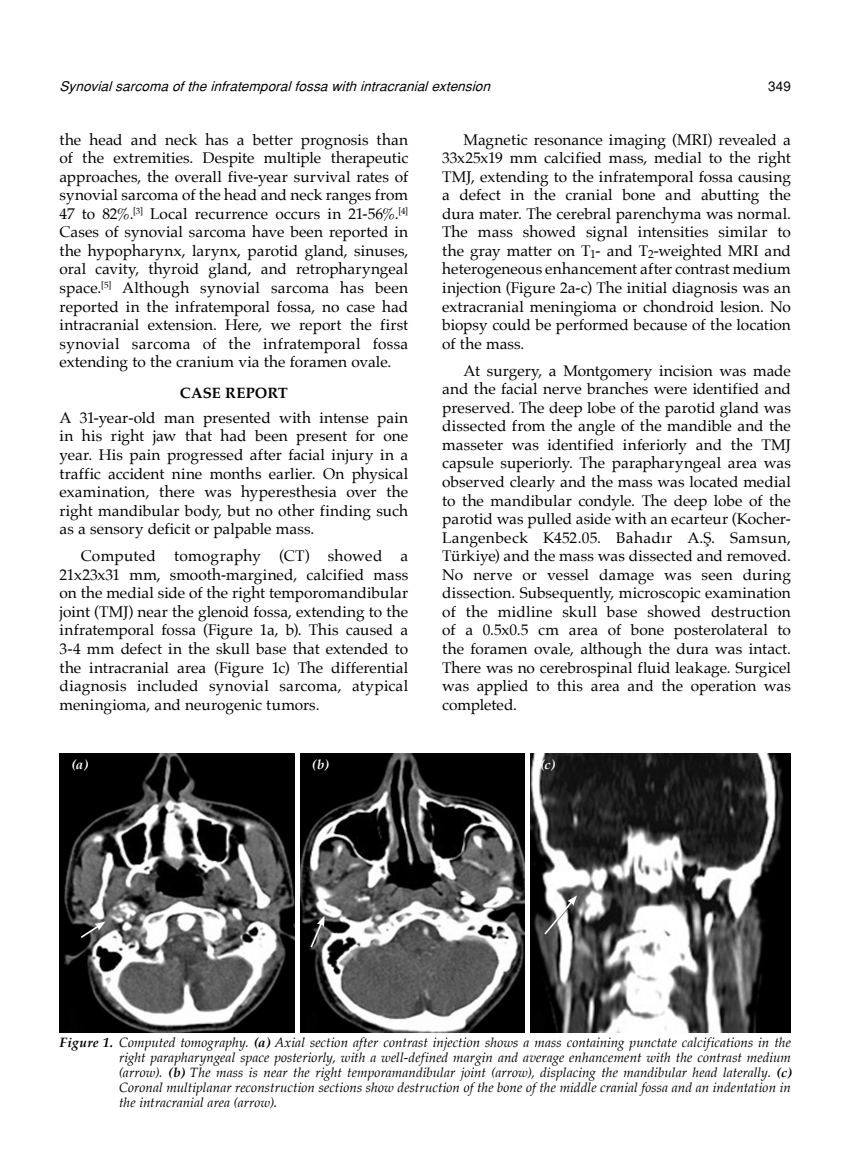
<style>
.page{position:relative;width:859px;height:1170px;background:#fff}
.page>*{position:absolute;margin:0;border:0;box-sizing:border-box;transform-origin:0 0}
.t1{font:15.45px/18.6px "Palatino";color:#000;text-align:justify}
.t2{font:700 15px "Palatino";letter-spacing:.01em;color:#000}
.t3{font:italic 13.5px/15px "Palatino";letter-spacing:.005em;color:#000;text-align:justify}
.t4{font:italic 13.5px "Helvetica Normal Tr";color:#000}
.t5{font:italic 700 13.5px "Palatino";color:#fff}
.t6{font:13.5px "Helvetica Normal Tr";color:#000}
.s1{font-weight:700}
</style>
<div class="page">
<img style="left:60px;top:753px;width:731px;height:279px">
<div style="left:295px;top:751px;width:5px;height:284px;background:#fff"></div>
<hr style="left:525px;top:751px;width:4px;height:284px;background:#fff">
<svg style="left:79px;top:921px;width:26px;height:18px"></svg>
<svg style="left:309px;top:915px;width:15px;height:34px"></svg>
<svg style="left:543px;top:895px;width:34px;height:41px"></svg>
<p class="t4" style="left:60px;top:78px;width:436px">Synovialsarcomaoftheinfratemporalfossawithintracranialextension</p>
<p class="t6" style="left:768px;top:78px;width:24px">349</p>
<p class="t1" style="left:60px;top:130px;width:350px">the head and neck has a better prognosis than of the extremities. Despite multiple therapeutic approaches, the overall five-year survival rates of synovial sarcoma of the head and neck ranges from 47 to 82%.<sup>[3]</sup> Local recurrence occurs in 21-56%.<sup>[4] </sup>Cases of synovial sarcoma have been reported in the hypopharynx, larynx, parotid gland, sinuses, oral cavity, thyroid gland, and retropharyngeal space.<sup>[5]</sup> Although synovial sarcoma has been reported in the infratemporal fossa, no case had intracranial extension. Here, we report the first synovial sarcoma of the infratemporal fossa extending to the cranium via the foramen ovale.</p>
<p class="t2" style="left:180px;top:380px;width:110px">CASE REPORT</p>
<p class="t1" style="left:60px;top:408px;width:350px">A 31-year-old man presented with intense pain in his right jaw that had been present for one year. His pain progressed after facial injury in a traffic accident nine months earlier. On physical examination, there was hyperesthesia over the right mandibular body, but no other finding such as a sensory deficit or palpable mass.</p>
<p class="t1" style="left:60px;top:546px;width:350px;text-indent:21px">Computed tomography (CT) showed a 21x23x31 mm, smooth-margined, calcified mass on the medial side of the right temporomandibular joint (TMJ) near the glenoid fossa, extending to the infratemporal fossa (Figure 1a, b). This caused a 3-4 mm defect in the skull base that extended to the intracranial area (Figure 1c) The differential diagnosis included synovial sarcoma, atypical meningioma, and neurogenic tumors.</p>
<p class="t1" style="left:442px;top:130px;width:350px;text-indent:21px">Magnetic resonance imaging (MRI) revealed a 33x25x19 mm calcified mass, medial to the right TMJ, extending to the infratemporal fossa causing a defect in the cranial bone and abutting the dura mater. The cerebral parenchyma was normal.<br>The mass showed signal intensities similar to the gray matter on T<sub>1</sub>- and T<sub>2</sub>-weighted MRI and heterogeneous enhancement after contrast medium injection (Figure 2a-c) The initial diagnosis was an extracranial meningioma or chondroid lesion. No biopsy could be performed because of the location of the mass.</p>
<p class="t1" style="left:442px;top:361px;width:350px;text-indent:21px">At surgery, a Montgomery incision was made and the facial nerve branches were identified and preserved. The deep lobe of the parotid gland was dissected from the angle of the mandible and the masseter was identified inferiorly and the TMJ capsule superiorly. The parapharyngeal area was observed clearly and the mass was located medial to the mandibular condyle. The deep lobe of the parotid was pulled aside with an ecarteur (Kocher-Langenbeck K452.05. Bahadır A.Ş. Samsun, Türkiye) and the mass was dissected and removed.<br>No nerve or vessel damage was seen during dissection. Subsequently, microscopic examination of the midline skull base showed destruction of a 0.5x0.5 cm area of bone posterolateral to the foramen ovale, although the dura was intact.<br>There was no cerebrospinal fluid leakage. Surgicel was applied to this area and the operation was completed.</p>
<p class="t5" style="left:72px;top:753px;width:17px">(a)</p>
<p class="t5" style="left:312px;top:753px;width:18px">(b)</p>
<p class="t5" style="left:540px;top:753px;width:16px">(c)</p>
<p class="t3" style="left:119px;top:1034px;width:673px;text-indent:-60px"><span class="s1">Figure 1.</span> Computed tomography. <span class="s1">(a)</span> Axial section after contrast injection shows a mass containing punctate calcifications in the right parapharyngeal space posteriorly, with a well-defined margin and average enhancement with the contrast medium (arrow). <span class="s1">(b)</span> The mass is near the right temporamandibular joint (arrow), displacing the mandibular head laterally. <span class="s1">(c)<br></span>Coronal multiplanar reconstruction sections show destruction of the bone of the middle cranial fossa and an indentation in the intracranial area (arrow).</p>
</div>
